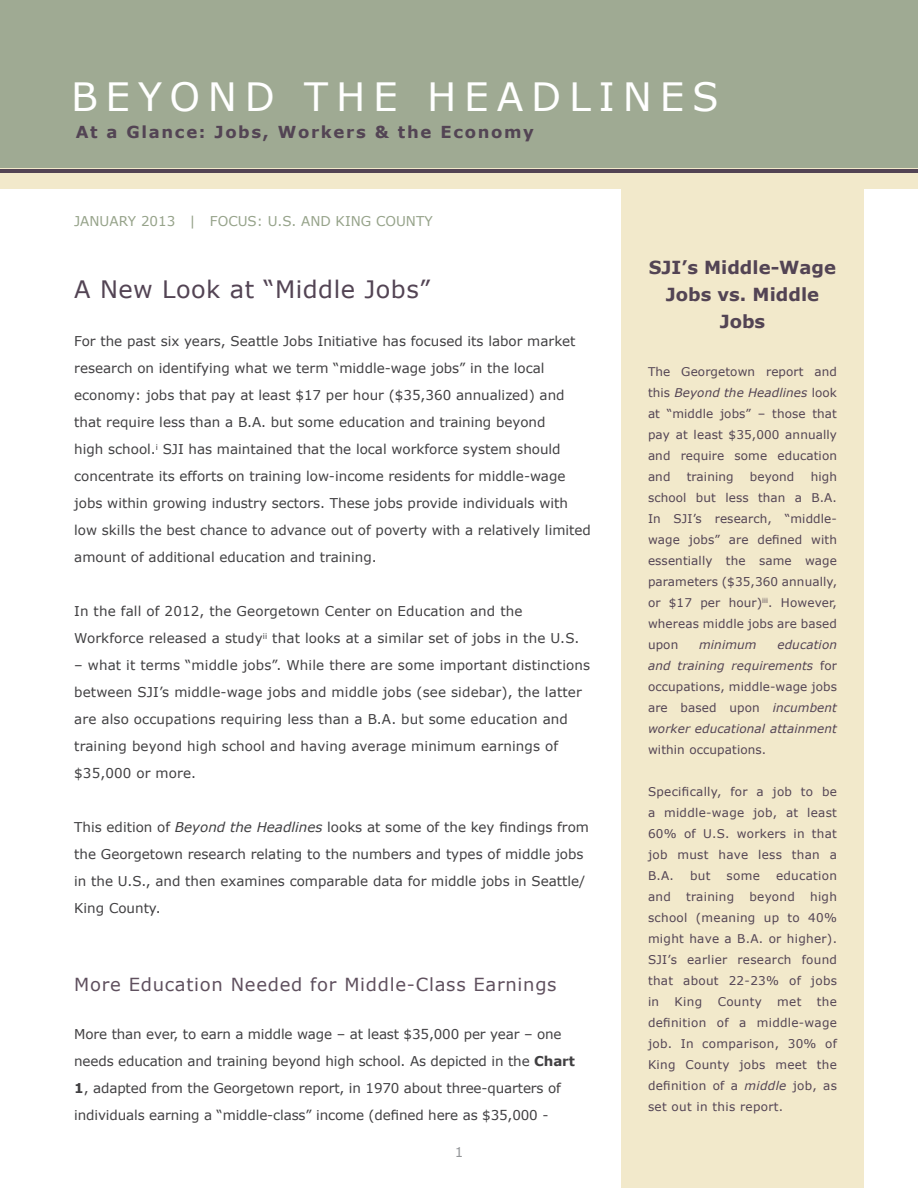
<style>
.page{position:relative;width:918px;height:1188px;background:#fff}
.page>*{position:absolute;margin:0;border:0;box-sizing:border-box;transform-origin:0 0}
.t1{font:39px "Verdana";letter-spacing:.2em;color:#fff}
.t2{font:24px "Verdana";color:#534454}
.t3{font:18px "Verdana";letter-spacing:.04em;color:#5f505e}
.t4{font:700 18px/27px "Verdana";color:#534454;text-align:center}
.t5{font:700 16.5px "Verdana";letter-spacing:.1em;color:#534454}
.t6{font:13.5px/27px "Verdana";color:#414042}
.t7{font:13.5px "Verdana";color:#96a38a}
.t8{font:13.5px "Verdana";color:#939598}
.t9{font:12px/21px "Verdana";letter-spacing:.025em;color:#534454;text-align:justify}
.t10{font:italic 12px/21px "Verdana";letter-spacing:.01em;color:#534454;text-align:justify}
.s1{font-style:italic}
.s2{font-weight:700}
.s3{font-style:normal}
</style>
<div class="page">
<div style="left:0;top:0;width:918px;height:179px;background:#9faa93"></div>
<div style="left:0;top:169px;width:918px;height:20px;background:#f2e9cb"></div>
<hr style="left:0;top:169px;width:918px;height:3px;background:#534454">
<div style="left:621px;top:179px;width:243px;height:1009px;background:#f2e9cb"></div>
<h1 class="t1" style="left:71px;top:70px;width:649px">Beyond the H eadlines</h1>
<p class="t5" style="left:76px;top:120px;width:460px">At a Glance: Jobs, Workers &amp; the Economy</p>
<p class="t7" style="left:74px;top:212px;width:342px">JAN UARY 2013 | Focus: U.S. and KING COUNTY</p>
<h2 class="t2" style="left:74px;top:273px;width:358px">A New Look at “Middle Jobs”</h2>
<p class="t6" style="left:74px;top:328px;width:518px">For the past six years, Seattle Jobs Initiative has focused its labor market research on identifying what we term “middle-wage jobs” in the local economy: jobs that pay at least $17 per hour ($35,360 annualized) and that require less than a B.A. but some education and training beyond<br>high school.<sup>i</sup> SJI has maintained that the local workforce system should concentrate its efforts on training low-income residents for middle-wage jobs within growing industry sectors. These jobs provide individuals with low skills the best chance to advance out of poverty with a relatively limited amount of additional education and training.</p>
<p class="t6" style="left:74px;top:598px;width:507px">In the fall of 2012, the Georgetown Center on Education and the<br>Workforce released a study<sup>ii</sup> that looks at a similar set of jobs in the U.S.</p>
<p class="t6" style="left:74px;top:652px;width:518px">– what it terms “middle jobs”. While there are some important distinctions between SJI’s middle-wage jobs and middle jobs (see sidebar), the latter are also occupations requiring less than a B.A. but some education and training beyond high school and having average minimum earnings of $35,000 or more.</p>
<p class="t6" style="left:74px;top:814px;width:516px">This edition of <span class="s1">Beyond the Headlines</span> looks at some of the key findings from the Georgetown research relating to the numbers and types of middle jobs in the U.S., and then examines comparable data for middle jobs in Seattle/ King County.</p>
<h3 class="t3" style="left:74px;top:972px;width:484px">More Education Needed for Middle-Class Earnings</h3>
<p class="t6" style="left:74px;top:1021px;width:502px">More than ever, to earn a middle wage – at least $35,000 per year – one needs education and training beyond high school. As depicted in the <span class="s2">Chart 1</span>, adapted from the Georgetown report, in 1970 about three-quarters of individuals earning a “middle-class” income (defined here as $35,000 -</p>
<p class="t8" style="left:455px;top:1142px;width:10px">1</p>
<h3 class="t4" style="left:649px;top:253px;width:189px">SJI’s Middle-Wage<br>Jobs vs. Middle<br>Jobs</h3>
<p class="t9" style="left:648px;top:361px;width:191px">The Georgetown report and this <span class="s1">Beyond the Headlines</span> look at “middle jobs” – those that pay at least $35,000 annually and require some education and</p>
<p class="t9" style="left:648px;top:466px;width:191px;text-indent:163px">high school but less than a B.A.<br>In SJI’s research, “middle&shy;wage jobs” are defined with essentially the same wage parameters ($35,360 annually, or $17 per hour)<sup>iii</sup>. However, whereas middle jobs are based upon</p>
<p class="t9" style="left:687px;top:466px;width:48px">training</p>
<p class="t9" style="left:750px;top:466px;width:46px">beyond</p>
<p class="t10" style="left:648px;top:634px;width:191px;text-indent:129px">education and training requirements <span class="s3">for occupations, middle-wage jobs are based upon</span> incumbent worker educational attainment</p>
<p class="t9" style="left:648px;top:739px;width:120px">within occupations.</p>
<p class="t9" style="left:648px;top:781px;width:191px">Specifically, for a job to be a middle-wage job, at least 60% of U.S. workers in that job must have less than a B.A.</p>
<p class="t10" style="left:699px;top:634px;width:59px">minimum</p>
<p class="t9" style="left:690px;top:865px;width:22px">but</p>
<p class="t9" style="left:727px;top:865px;width:35px">some</p>
<p class="t9" style="left:776px;top:865px;width:62px">education</p>
<p class="t9" style="left:648px;top:886px;width:191px;text-indent:162px">high school (meaning up to 40% might have a B.A. or higher).<br>SJI’s earlier research found that about 22-23% of jobs in</p>
<p class="t9" style="left:648px;top:886px;width:24px">and</p>
<p class="t9" style="left:686px;top:886px;width:50px">training</p>
<p class="t9" style="left:749px;top:886px;width:47px">beyond</p>
<p class="t9" style="left:648px;top:991px;width:191px;text-indent:169px">the definition of a middle-wage job. In comparison, 30% of King County jobs meet the definition of a <span class="s1">middle</span> job, as set out in this report.</p>
<p class="t9" style="left:675px;top:991px;width:29px">King</p>
<p class="t9" style="left:718px;top:991px;width:46px">County</p>
<p class="t9" style="left:777px;top:991px;width:26px">met</p>
</div>
